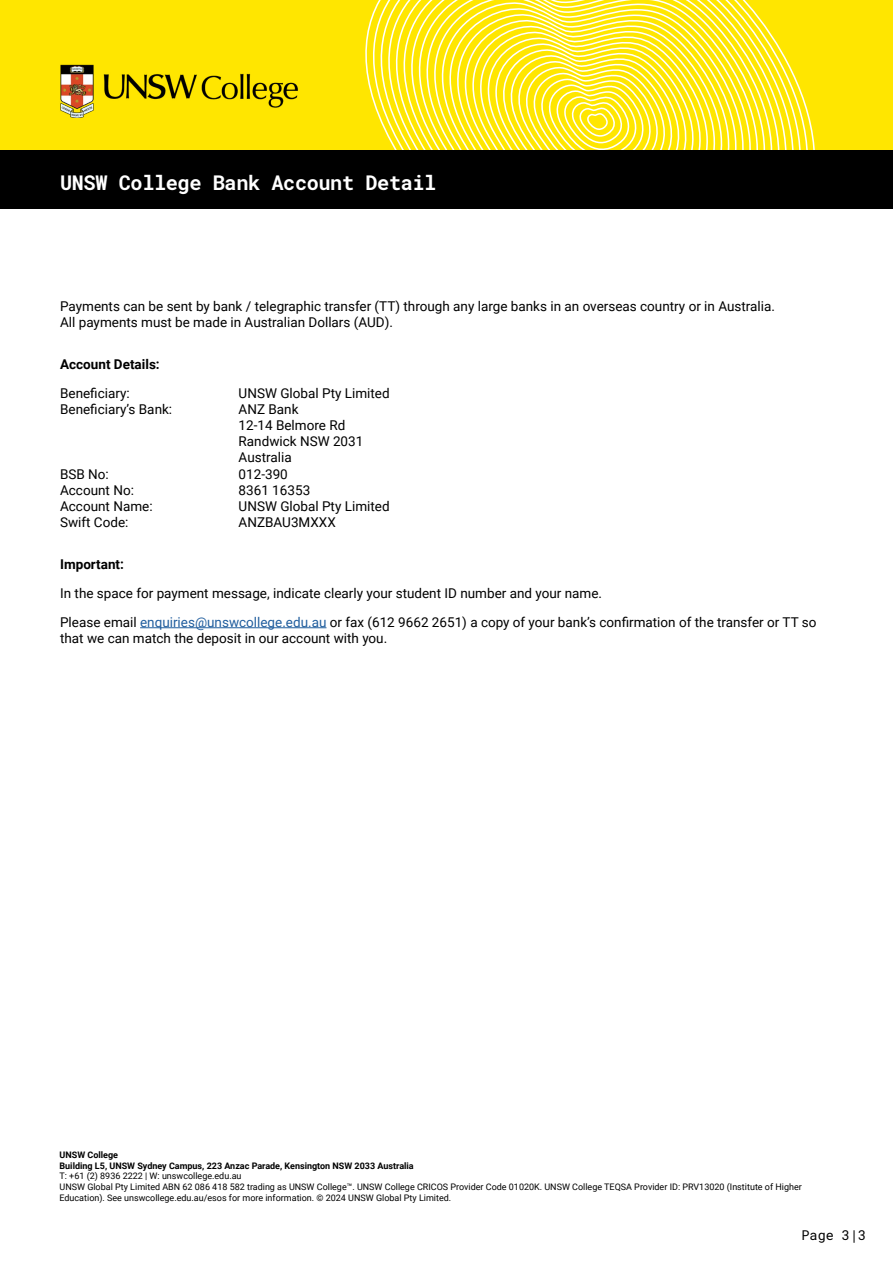
<style>
.page{position:relative;width:893px;height:1263px;background:#fff}
.page>*{position:absolute;margin:0;border:0;box-sizing:border-box;transform-origin:0 0}
.t1{font:700 20.25px "Roboto Mono";letter-spacing:-.02em;color:#fff}
.t2{font:13.5px/16.2px "Roboto";color:#000}
.t3{font:700 13.5px "Roboto";color:#000}
.t4{font:13.5px "Roboto Mono";color:#000}
.t5{font:9px/10.8px "Roboto";color:#000}
.t6{font:700 9px/10.8px "Roboto";color:#000}
.s1{color:#215e9e}
</style>
<div class="page">
<div style="left:0;top:1px;width:893px;height:171px;background:#ffe600"></div>
<div style="left:0;top:150px;width:893px;height:59px;background:#000"></div>
<svg style="left:372px;top:0;width:453px;height:125px"></svg>
<svg style="left:382px;top:0;width:433px;height:149px"></svg>
<svg style="left:391px;top:0;width:415px;height:149px"></svg>
<svg style="left:401px;top:0;width:395px;height:149px"></svg>
<svg style="left:411px;top:0;width:375px;height:149px"></svg>
<svg style="left:420px;top:4px;width:357px;height:145px"></svg>
<svg style="left:430px;top:10px;width:337px;height:139px"></svg>
<svg style="left:440px;top:4px;width:317px;height:145px"></svg>
<hr style="left:140px;top:627px;width:186px;height:1px;background:#215e9e">
<h1 class="t1" style="left:60px;top:168px;width:331px">Request for Official Documen</h1>
<h1 class="t1" style="left:60px;top:168px;width:378px">UNSW College Bank Account Detail</h1>
<p class="t2" style="left:60px;top:297px;width:716px">Payments can be sent by bank / telegraphic transfer (TT) through any large banks in an overseas country or in Australia.<br>All payments must be made in Australian Dollars (AUD).</p>
<p class="t3" style="left:60px;top:354px;width:101px">Account Details:</p>
<p class="t2" style="left:60px;top:384px;width:71px">Beneficiary:</p>
<p class="t2" style="left:239px;top:384px;width:152px">UNSW Global Pty Limited</p>
<p class="t2" style="left:60px;top:400px;width:114px">Beneficiary’s Bank:</p>
<p class="t2" style="left:239px;top:400px;width:126px">ANZ Bank<br>12-14 Belmore Rd<br>Randwick NSW 2031<br>Australia</p>
<p class="t2" style="left:60px;top:465px;width:50px">BSB No:</p>
<p class="t2" style="left:239px;top:465px;width:51px">012-390</p>
<p class="t2" style="left:60px;top:481px;width:75px">Account No:</p>
<p class="t2" style="left:239px;top:481px;width:73px">8361 16353</p>
<p class="t2" style="left:60px;top:497px;width:94px">Account Name:</p>
<p class="t2" style="left:239px;top:497px;width:152px">UNSW Global Pty Limited</p>
<p class="t2" style="left:60px;top:514px;width:70px">Swift Code:</p>
<p class="t2" style="left:239px;top:514px;width:99px">ANZBAU3MXXX</p>
<p class="t3" style="left:60px;top:555px;width:65px">Important:</p>
<p class="t2" style="left:60px;top:578px;width:758px;line-height:29px">In the space for payment message, indicate clearly your student ID number and your name.<br>Please email <span class="s1">enquiries@unswcollege.edu.au</span> or fax (612 9662 2651) a copy of your bank’s confirmation of the transfer or TT so</p>
<p class="t2" style="left:60px;top:630px;width:329px">that we can match the deposit in our account with you.</p>
<p class="t6" style="left:60px;top:1149px;width:356px">UNSW College<br>Building L5, UNSW Sydney Campus, 223 Anzac Parade, Kensington NSW 2033 Australia</p>
<p class="t5" style="left:60px;top:1170px;width:744px">T: +61 (2) 8936 2222 | W: unswcollege.edu.au<br>UNSW Global Pty Limited ABN 62 086 418 582 trading as UNSW College™. UNSW College CRICOS Provider Code 01020K. UNSW College TEQSA Provider ID: PRV13020 (Institute of Higher<br>Education). See unswcollege.edu.au/esos for more information. © 2024 UNSW Global Pty Limited.</p>
<p class="t4" style="left:801px;top:1226px;width:66px">Page 3|3</p>
</div>
